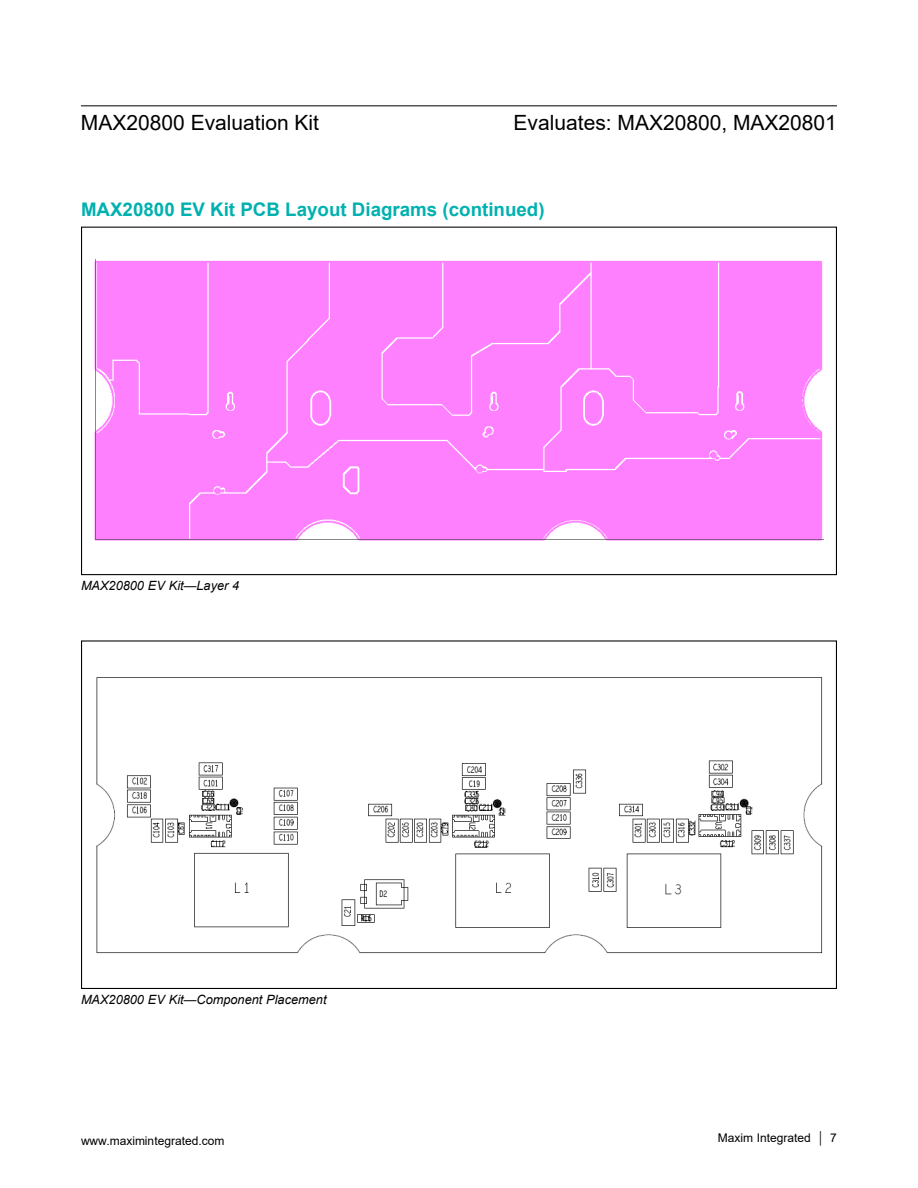
<style>
.page{position:relative;width:918px;height:1188px;background:#fff}
.page>*{position:absolute;margin:0;border:0;box-sizing:border-box;transform-origin:0 0}
.t1{font:21px "Arial";color:#000}
.t2{font:700 18.75px "Arial";color:#00b1b0}
.t3{font:italic 12.75px "Arial";color:#000}
.t4{font:12px "Arial";color:#000}
</style>
<div class="page">
<hr style="left:81px;top:105px;width:756px;height:1px;background:#000">
<div style="left:94px;top:260px;width:729px;height:281px;background:#ff80ff"></div>
<img style="left:96px;top:677px;width:727px;height:277px">
<h1 class="t1" style="left:81px;top:108px;width:240px">MAX20800 Evaluation Kit</h1>
<h1 class="t1" style="left:514px;top:108px;width:325px">Evaluates: MAX20800, MAX20801</h1>
<h2 class="t2" style="left:81px;top:196px;width:465px">MAX20800 EV Kit PCB Layout Diagrams (continued)</h2>
<p class="t3" style="left:81px;top:578px;width:160px">MAX20800 EV Kit—Layer 4</p>
<p class="t3" style="left:81px;top:991px;width:247px">MAX20800 EV Kit—Component Placement</p>
<p class="t4" style="left:81px;top:1132px;width:145px">www.maximintegrated.com</p>
<p class="t4" style="left:718px;top:1129px;width:121px">Maxim Integrated │ 7</p>
</div>
